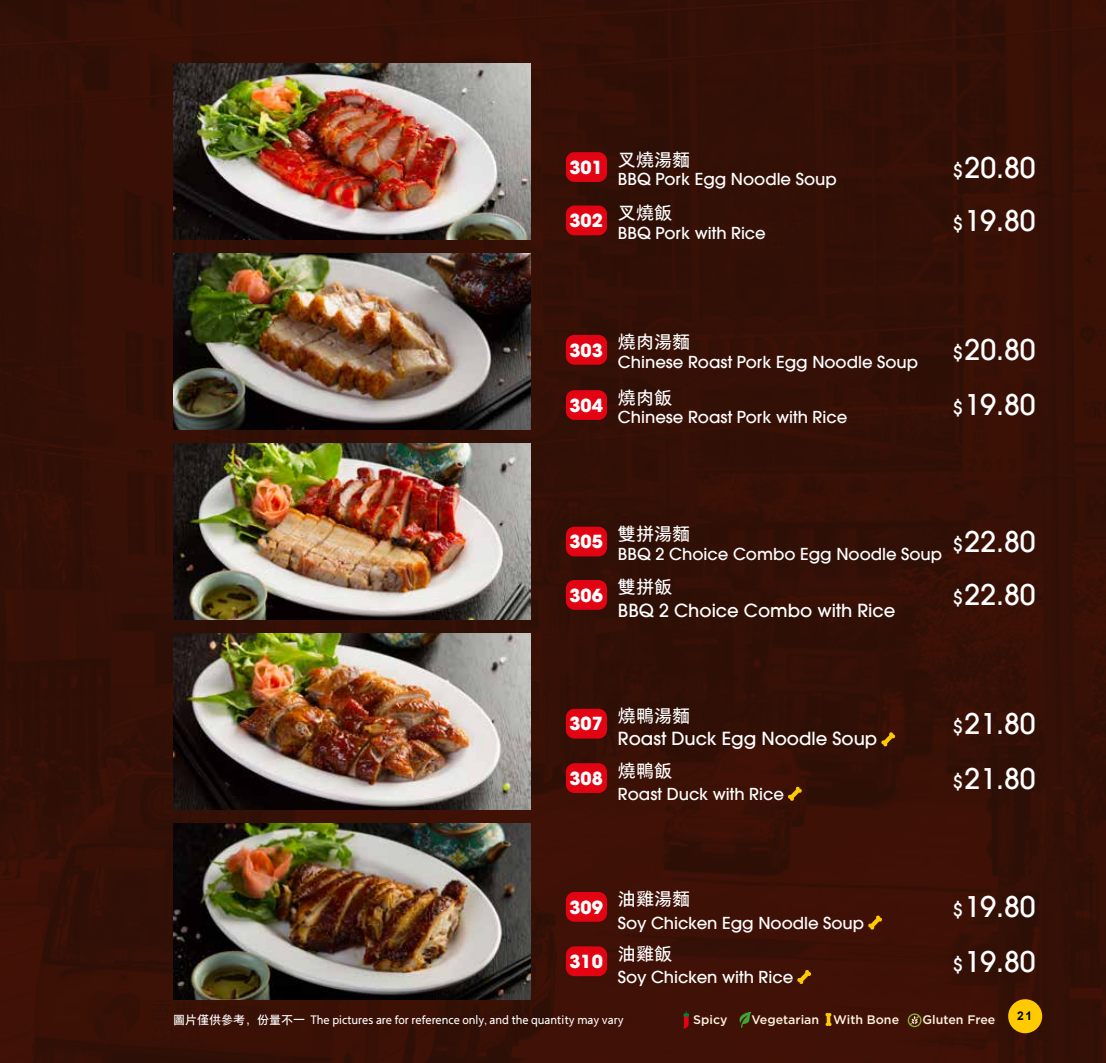
<style>
.page{position:relative;width:1106px;height:1063px;background:#fff}
.page>*{position:absolute;margin:0;border:0;box-sizing:border-box;transform-origin:0 0}
.t1{font:500 28.5px "Avant Garde LT";color:#fff}
.t2{font:500 18px "Avant Garde LT";color:#fff}
.t3{font:18px "FZYOUH 509 R GB1 4";color:#fff}
.t4{font:700 18px "Avant Garde LT";color:#fff}
.t5{font:500 16.5px "Avant Garde LT";color:#fff}
.t6{font:500 12.45px "Gotham";color:#fff1e0}
.t7{font:12px "FZYOUH 509 R GB1 4";color:#fff}
.t8{font:700 12px "Arial";color:#000}
.s1{font-size:19.5px}
</style>
<div class="page">
<img style="left:0;top:0;width:1106px;height:1063px">
<img style="left:173px;top:633px;width:357px;height:176px">
<img style="left:173px;top:823px;width:357px;height:176px">
<img style="left:173px;top:64px;width:357px;height:176px">
<img style="left:173px;top:254px;width:357px;height:176px">
<img style="left:173px;top:444px;width:357px;height:175px">
<div style="left:566px;top:527px;width:41px;height:29px;background:#e30413;border-radius:9px"></div>
<div style="left:566px;top:709px;width:41px;height:30px;background:#e30413;border-radius:9px"></div>
<svg style="left:881px;top:732px;width:14px;height:15px"></svg>
<div style="left:566px;top:892px;width:41px;height:30px;background:#e30413;border-radius:9px"></div>
<svg style="left:868px;top:915px;width:14px;height:15px"></svg>
<div style="left:566px;top:580px;width:41px;height:30px;background:#e30413;border-radius:9px"></div>
<div style="left:566px;top:763px;width:41px;height:30px;background:#e30413;border-radius:9px"></div>
<svg style="left:787px;top:787px;width:15px;height:14px"></svg>
<div style="left:566px;top:946px;width:41px;height:30px;background:#e30413;border-radius:9px"></div>
<svg style="left:797px;top:970px;width:14px;height:14px"></svg>
<div style="left:566px;top:152px;width:41px;height:30px;background:#e30413;border-radius:9px"></div>
<div style="left:566px;top:335px;width:41px;height:30px;background:#e30413;border-radius:9px"></div>
<div style="left:566px;top:206px;width:41px;height:29px;background:#e30413;border-radius:9px"></div>
<div style="left:566px;top:390px;width:41px;height:30px;background:#e30413;border-radius:9px"></div>
<svg style="left:738px;top:1011px;width:14px;height:17px"></svg>
<svg style="left:683px;top:1011px;width:6px;height:18px"></svg>
<svg style="left:825px;top:1013px;width:6px;height:13px"></svg>
<svg style="left:907px;top:1013px;width:14px;height:14px"></svg>
<div style="left:1008px;top:999px;width:34px;height:34px;background:#ffca00;border-radius:50%"></div>
<p class="t4" style="left:569px;top:156px;width:35px">301</p>
<p class="t3" style="left:618px;top:150px;width:74px">叉燒湯麵</p>
<p class="t5" style="left:618px;top:169px;width:220px">BBQ Pork Egg Noodle Soup</p>
<p class="t4" style="left:569px;top:209px;width:35px">302</p>
<p class="t3" style="left:618px;top:203px;width:56px">叉燒飯</p>
<p class="t5" style="left:618px;top:223px;width:149px">BBQ Pork with Rice</p>
<h1 class="t1" style="left:952px;top:150px;width:85px"><span class="s1">$</span>20.80</h1>
<h1 class="t1" style="left:952px;top:203px;width:85px"><span class="s1">$</span>19.80</h1>
<p class="t4" style="left:569px;top:338px;width:35px">303</p>
<p class="t3" style="left:618px;top:332px;width:74px">燒肉湯麵</p>
<p class="t5" style="left:618px;top:352px;width:302px">Chinese Roast Pork Egg Noodle Soup</p>
<p class="t4" style="left:569px;top:393px;width:35px">304</p>
<p class="t3" style="left:618px;top:388px;width:56px">燒肉飯</p>
<p class="t5" style="left:618px;top:407px;width:231px">Chinese Roast Pork with Rice</p>
<h1 class="t1" style="left:952px;top:332px;width:85px"><span class="s1">$</span>20.80</h1>
<h1 class="t1" style="left:952px;top:388px;width:85px"><span class="s1">$</span>19.80</h1>
<p class="t4" style="left:569px;top:530px;width:35px">305</p>
<p class="t3" style="left:618px;top:524px;width:74px">雙拼湯麵</p>
<p class="t5" style="left:618px;top:544px;width:419px">BBQ 2 Choice Combo Egg Noodle Soup <sup>$</sup><sup>22.80</sup></p>
<p class="t4" style="left:569px;top:583px;width:35px">306</p>
<p class="t3" style="left:618px;top:578px;width:56px">雙拼飯</p>
<p class="t2" style="left:618px;top:599px;width:279px">BBQ 2 Choice Combo with Rice</p>
<p class="t4" style="left:569px;top:712px;width:35px">307</p>
<p class="t3" style="left:618px;top:706px;width:74px">燒鴨湯麵</p>
<p class="t2" style="left:618px;top:728px;width:261px">Roast Duck Egg Noodle Soup</p>
<p class="t4" style="left:569px;top:767px;width:35px">308</p>
<p class="t3" style="left:618px;top:761px;width:56px">燒鴨飯</p>
<p class="t5" style="left:618px;top:784px;width:167px">Roast Duck with Rice</p>
<p class="t4" style="left:569px;top:895px;width:35px">309</p>
<p class="t3" style="left:618px;top:889px;width:74px">油雞湯麵</p>
<p class="t5" style="left:618px;top:912px;width:248px">Soy Chicken Egg Noodle Soup</p>
<p class="t4" style="left:569px;top:950px;width:35px">310</p>
<p class="t3" style="left:618px;top:944px;width:56px">油雞飯</p>
<p class="t5" style="left:618px;top:967px;width:177px">Soy Chicken with Rice</p>
<h1 class="t1" style="left:952px;top:577px;width:85px"><span class="s1">$</span>22.80</h1>
<h1 class="t1" style="left:952px;top:706px;width:85px"><span class="s1">$</span>21.80</h1>
<h1 class="t1" style="left:952px;top:761px;width:85px"><span class="s1">$</span>21.80</h1>
<h1 class="t1" style="left:952px;top:889px;width:85px"><span class="s1">$</span>19.80</h1>
<h1 class="t1" style="left:952px;top:944px;width:85px"><span class="s1">$</span>19.80</h1>
<p class="t7" style="left:173px;top:1014px;width:452px">圖片僅供參考，份量不一 The pictures are for reference only, and the quantity may vary</p>
<p class="t6" style="left:693px;top:1011px;width:36px">Spicy</p>
<p class="t6" style="left:751px;top:1011px;width:149px">Vegetarian With Bone</p>
<p class="t6" style="left:922px;top:1011px;width:74px">Gluten Free</p>
<p class="t8" style="left:1017px;top:1008px;width:16px">21</p>
</div>
